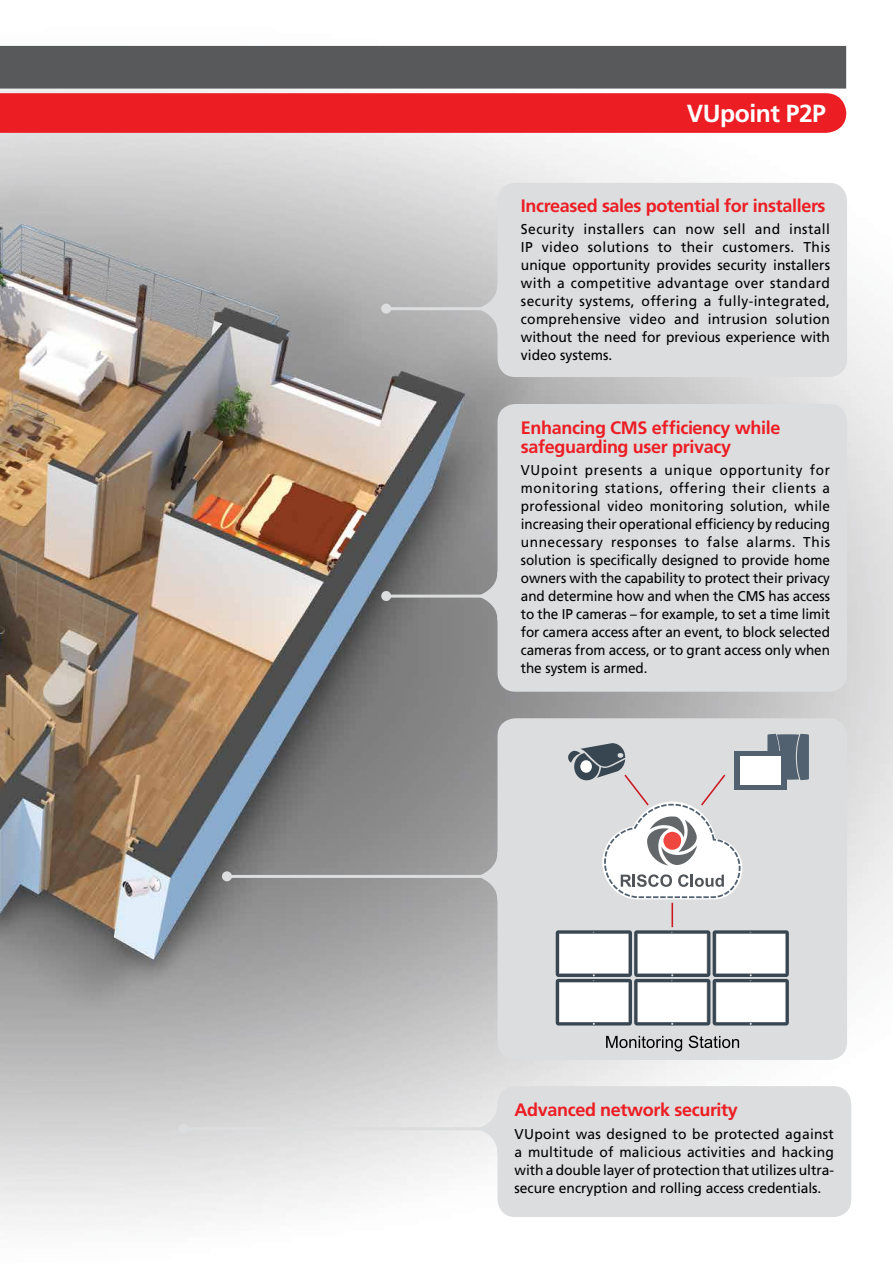
<style>
.page{position:relative;width:893px;height:1263px;background:#fff}
.page>*{position:absolute;margin:0;border:0;box-sizing:border-box;transform-origin:0 0}
.t1{font:700 24.75px "Frutiger";letter-spacing:-.02em;color:#fff}
.t2{font:700 18px/19.5px "Frutiger";letter-spacing:-.02em;color:#ed1d24}
.t3{font:14.25px/18px "Frutiger";letter-spacing:-.005em;color:#000;text-align:justify;scale:.95 1}
.t4{font:14.25px/18px "Frutiger";letter-spacing:-.005em;color:#000;text-align:justify}
</style>
<div class="page">
<img style="left:0;top:45px;width:893px;height:1181px">
<svg style="left:0;top:46px;width:846px;height:87px;background:#a4464a"></svg>
<div style="left:497px;top:1086px;width:354px;height:131px;background:#dcddde;border-radius:18px"></div>
<svg style="left:476px;top:1100px;width:22px;height:57px"></svg>
<hr style="left:184px;top:1127px;width:333px;height:3px;background:#dcddde">
<div style="left:179px;top:1124px;width:10px;height:10px;background:#dcddde;border-radius:50%"></div>
<svg style="left:476px;top:567px;width:21px;height:58px"></svg>
<hr style="left:389px;top:595px;width:128px;height:3px;background:#dcddde">
<div style="left:381px;top:591px;width:10px;height:10px;background:#dcddde;border-radius:50%"></div>
<hr style="left:229px;top:875px;width:288px;height:3px;background:#dcddde">
<div style="left:222px;top:871px;width:10px;height:10px;background:#dcddde;border-radius:50%"></div>
<div style="left:497px;top:183px;width:350px;height:194px;background:#dcddde;border-radius:18px"></div>
<div style="left:497px;top:404px;width:350px;height:288px;background:#dcddde;border-radius:18px"></div>
<div style="left:497px;top:718px;width:350px;height:342px;background:#dcddde;border-radius:18px"></div>
<svg style="left:476px;top:280px;width:22px;height:57px"></svg>
<hr style="left:389px;top:307px;width:128px;height:3px;background:#dcddde">
<div style="left:381px;top:304px;width:10px;height:10px;background:#dcddde;border-radius:50%"></div>
<svg style="left:606px;top:1036px;width:76px;height:15px"></svg>
<svg style="left:689px;top:1036px;width:50px;height:12px"></svg>
<svg style="left:556px;top:930px;width:233px;height:95px;background:#d4d7d9"></svg>
<svg style="left:767px;top:734px;width:42px;height:46px"></svg>
<div style="left:735px;top:751px;width:52px;height:39px;background:#51616f"></div>
<div style="left:740px;top:757px;width:41px;height:28px;background:#fff"></div>
<hr style="left:671px;top:903px;width:2px;height:24px;background:#ed1d24">
<svg style="left:476px;top:743px;width:266px;height:162px"></svg>
<h1 class="t1" style="left:687px;top:99px;width:141px">VUpoint P2P</h1>
<p class="t2" style="left:521px;top:196px;width:306px">Increased sales potential for installers</p>
<p class="t4" style="left:521px;top:220px;width:311px">Security installers can now sell and install IP video solutions to their customers. This unique opportunity provides security installers with a competitive advantage over standard security systems, offering a fully-integrated, comprehensive video and intrusion solution without the need for previous experience with video systems.</p>
<p class="t2" style="left:521px;top:417px;width:261px">Enhancing CMS efficiency while safeguarding user privacy</p>
<p class="t3" style="left:521px;top:461px;width:327px">VUpoint presents a unique opportunity for monitoring stations, offering their clients a professional video monitoring solution, while increasing their operational efficiency by reducing unnecessary responses to false alarms. This solution is specifically designed to provide home owners with the capability to protect their privacy and determine how and when the CMS has access to the IP cameras – for example, to set a time limit for camera access after an event, to block selected cameras from access, or to grant access only when the system is armed.</p>
<p class="t2" style="left:514px;top:1100px;width:225px">Advanced network security</p>
<p class="t4" style="left:514px;top:1124px;width:321px">VUpoint was designed to be protected against a multitude of malicious activities and hacking with a double layer of protection that utilizes ultra&shy;secure encryption and rolling access credentials.</p>
</div>
